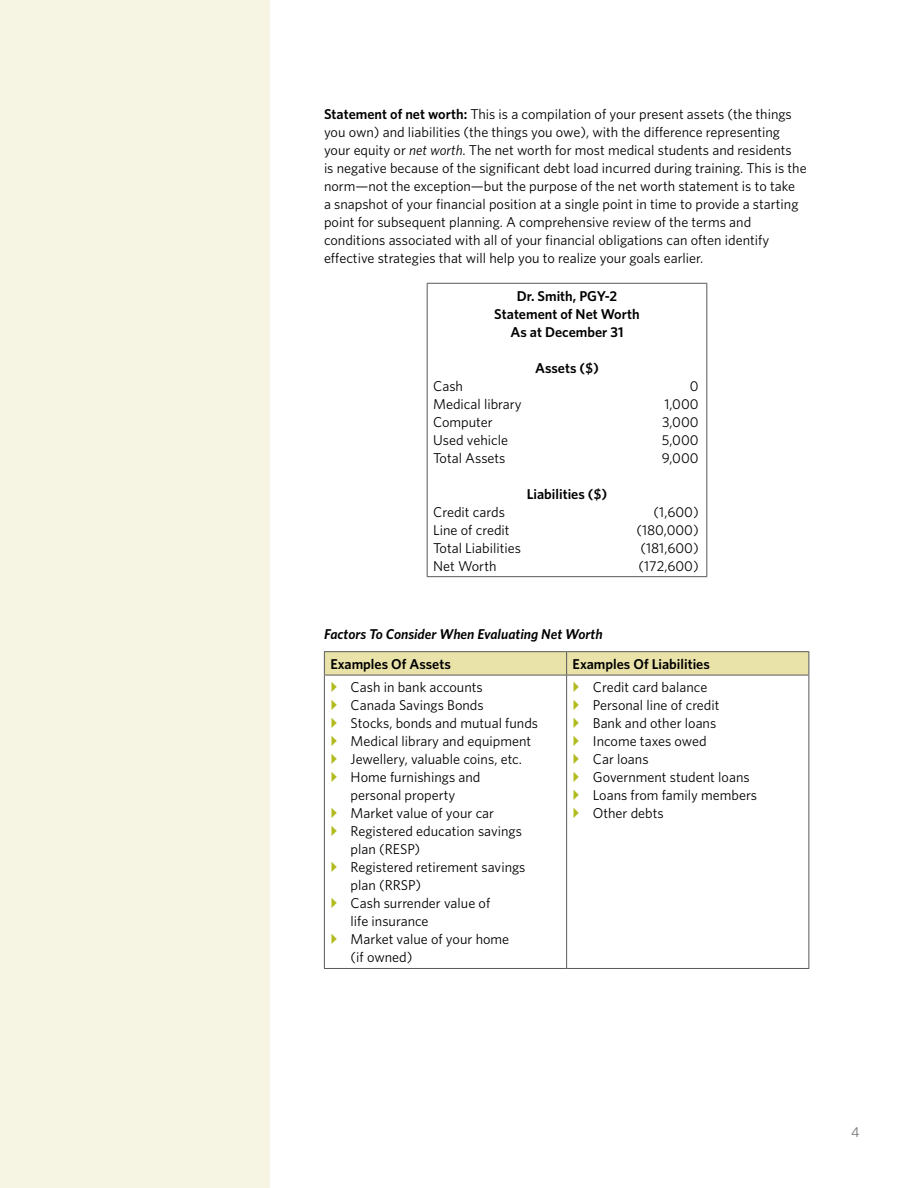
<style>
.page{position:relative;width:918px;height:1188px;background:#fff}
.page>*{position:absolute;margin:0;border:0;box-sizing:border-box;transform-origin:0 0}
.t1{font:14.25px/18px "Whitney";color:#000}
.t2{font:600 14.25px/18px "Whitney";color:#000;text-align:center}
.t3{font:italic 600 14.25px "Whitney";color:#000}
.t4{font:14.25px "Whitney";color:#6d6e71}
.s1{font-weight:600}
.s2{font-style:italic}
</style>
<div class="page">
<div style="left:0;top:0;width:270px;height:1188px;background:#f6f4e2"></div>
<hr style="left:427px;top:283px;width:280px;height:1px;background:#58595b">
<hr style="left:427px;top:284px;width:1px;height:292px;background:#58595b">
<hr style="left:706px;top:284px;width:1px;height:292px;background:#58595b">
<hr style="left:427px;top:576px;width:280px;height:1px;background:#58595b">
<hr style="left:324px;top:651px;width:243px;height:1px;background:#58595b">
<hr style="left:567px;top:651px;width:242px;height:1px;background:#58595b">
<svg style="left:324px;top:652px;width:485px;height:23px;background:#e5dea6"></svg>
<hr style="left:324px;top:675px;width:243px;height:1px;background:#58595b">
<hr style="left:324px;top:675px;width:1px;height:293px;background:#58595b">
<hr style="left:567px;top:675px;width:242px;height:1px;background:#58595b">
<hr style="left:566px;top:675px;width:1px;height:293px;background:#58595b">
<hr style="left:808px;top:675px;width:1px;height:293px;background:#58595b">
<hr style="left:324px;top:968px;width:243px;height:1px;background:#58595b">
<hr style="left:567px;top:968px;width:242px;height:1px;background:#58595b">
<p class="t1" style="left:324px;top:105px;width:484px"><span class="s1">Statement of net worth:</span> This is a compilation of your present assets (the things you own) and liabilities (the things you owe), with the difference representing your equity or <span class="s2">net worth</span>. The net worth for most medical students and residents<br>is negative because of the significant debt load incurred during training. This is the norm—not the exception—but the purpose of the net worth statement is to take<br>a snapshot of your financial position at a single point in time to provide a starting point for subsequent planning. A comprehensive review of the terms and conditions associated with all of your financial obligations can often identify effective strategies that will help you to realize your goals earlier.</p>
<p class="t2" style="left:494px;top:286px;width:147px">Dr. Smith, PGY-2<br>Statement of Net Worth<br>As at December 31</p>
<p class="t2" style="left:535px;top:358px;width:65px">Assets ($)</p>
<p class="t1" style="left:433px;top:376px;width:31px">Cash</p>
<p class="t1" style="left:690px;top:376px;width:10px">0</p>
<p class="t1" style="left:433px;top:394px;width:90px">Medical library</p>
<p class="t1" style="left:664px;top:394px;width:36px">1,000</p>
<p class="t1" style="left:433px;top:412px;width:61px">Computer</p>
<p class="t1" style="left:662px;top:412px;width:38px">3,000</p>
<p class="t1" style="left:433px;top:430px;width:76px">Used vehicle</p>
<p class="t1" style="left:662px;top:430px;width:38px">5,000</p>
<p class="t1" style="left:433px;top:448px;width:74px">Total Assets</p>
<p class="t1" style="left:662px;top:448px;width:38px">9,000</p>
<p class="t2" style="left:527px;top:484px;width:82px">Liabilities ($)</p>
<p class="t1" style="left:433px;top:502px;width:73px">Credit cards</p>
<p class="t1" style="left:654px;top:502px;width:47px">(1,600)</p>
<p class="t1" style="left:433px;top:520px;width:78px">Line of credit</p>
<p class="t1" style="left:636px;top:520px;width:64px">(180,000)</p>
<p class="t1" style="left:433px;top:538px;width:89px">Total Liabilities</p>
<p class="t1" style="left:640px;top:538px;width:60px">(181,600)</p>
<p class="t1" style="left:433px;top:556px;width:65px">Net Worth</p>
<p class="t1" style="left:639px;top:556px;width:62px">(172,600)</p>
<p class="t3" style="left:324px;top:625px;width:280px">Factors To Consider When Evaluating Net Worth</p>
<p class="t2" style="left:330px;top:655px;width:122px">Examples Of Assets</p>
<p class="t2" style="left:573px;top:655px;width:139px">Examples Of Liabilities</p>
<p class="t1" style="left:351px;top:678px;width:189px">Cash in bank accounts<br>Canada Savings Bonds<br>Stocks, bonds and mutual funds<br>Medical library and equipment<br>Jewellery, valuable coins, etc.<br>Home furnishings and<br>personal property<br>Market value of your car<br>Registered education savings plan (RESP)<br>Registered retirement savings plan (RRSP)<br>Cash surrender value of<br>life insurance<br>Market value of your home<br>(if owned)</p>
<p class="t1" style="left:593px;top:678px;width:166px">Credit card balance<br>Personal line of credit<br>Bank and other loans<br>Income taxes owed<br>Car loans<br>Government student loans<br>Loans from family members<br>Other debts</p>
<p class="t4" style="left:851px;top:1123px;width:10px">4</p>
</div>
